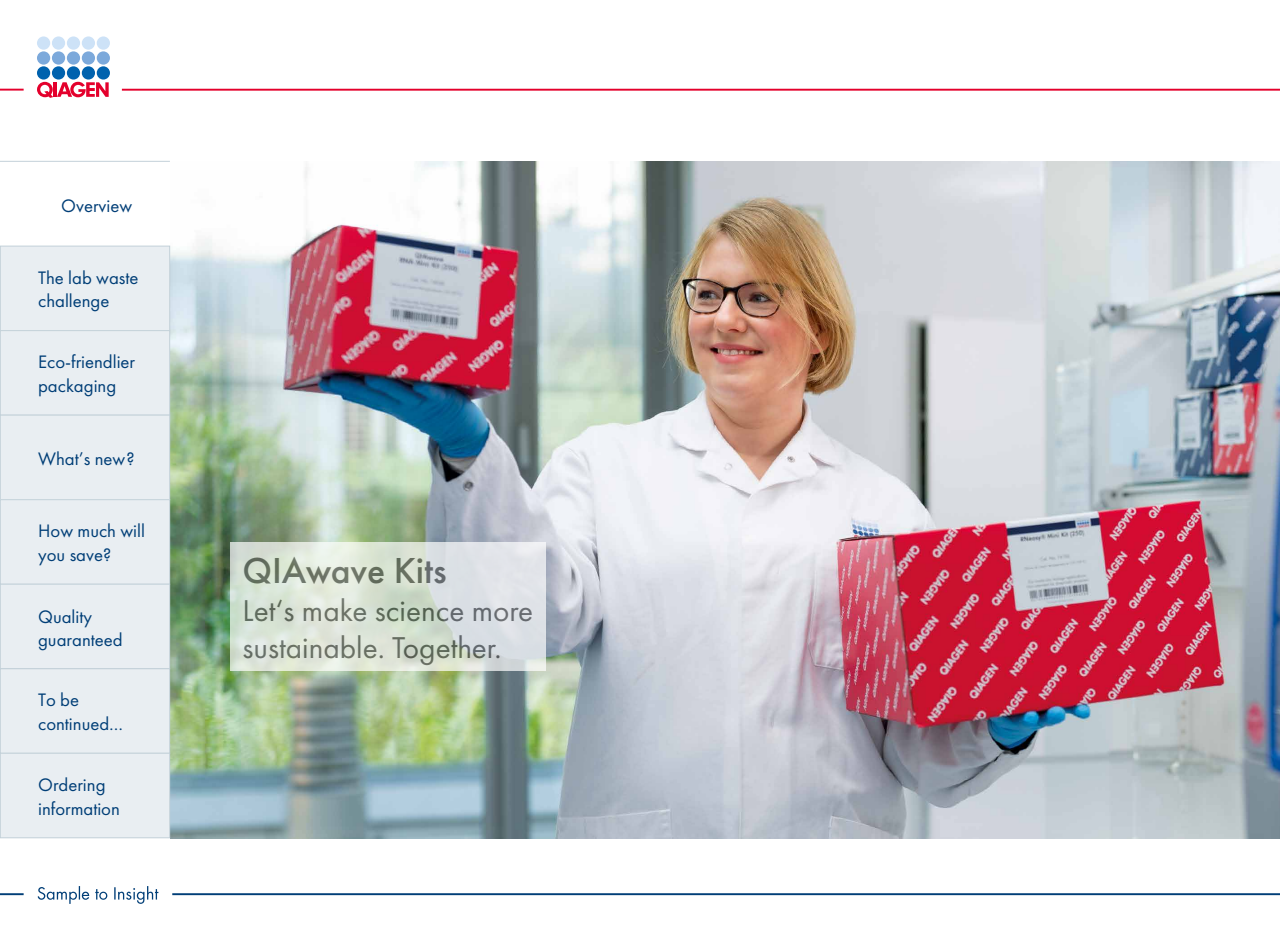
<style>
.page{position:relative;width:1280px;height:935px;background:#fff}
.page>*{position:absolute;margin:0;border:0;box-sizing:border-box;transform-origin:0 0}
.t1{font:500 37.5px "Futura PT";color:#565656}
.t2{font:31.25px/37.5px "Futura PT";color:#565656}
.t3{font:18.75px/23.8px "Futura PT";color:#003e77}
</style>
<div class="page">
<div style="left:37px;top:66px;width:13px;height:14px;background:#0062ae;border-radius:50%"></div>
<div style="left:52px;top:66px;width:13px;height:14px;background:#0062ae;border-radius:50%"></div>
<div style="left:67px;top:66px;width:13px;height:14px;background:#0062ae;border-radius:50%"></div>
<div style="left:82px;top:66px;width:13px;height:14px;background:#0062ae;border-radius:50%"></div>
<div style="left:97px;top:66px;width:13px;height:14px;background:#0062ae;border-radius:50%"></div>
<div style="left:37px;top:51px;width:13px;height:14px;background:#7ca9db;border-radius:50%"></div>
<div style="left:52px;top:51px;width:13px;height:14px;background:#7ca9db;border-radius:50%"></div>
<div style="left:67px;top:51px;width:13px;height:14px;background:#7ca9db;border-radius:50%"></div>
<div style="left:82px;top:51px;width:13px;height:14px;background:#7ca9db;border-radius:50%"></div>
<div style="left:97px;top:51px;width:13px;height:14px;background:#7ca9db;border-radius:50%"></div>
<div style="left:37px;top:36px;width:13px;height:14px;background:#cde2f7;border-radius:50%"></div>
<div style="left:52px;top:36px;width:13px;height:14px;background:#cde2f7;border-radius:50%"></div>
<div style="left:67px;top:36px;width:13px;height:14px;background:#cde2f7;border-radius:50%"></div>
<div style="left:82px;top:36px;width:13px;height:14px;background:#cde2f7;border-radius:50%"></div>
<div style="left:97px;top:36px;width:13px;height:14px;background:#cde2f7;border-radius:50%"></div>
<svg style="left:37px;top:82px;width:72px;height:16px"></svg>
<hr style="left:122px;top:89px;width:1158px;height:2px;background:#e4002c">
<hr style="left:0;top:89px;width:24px;height:2px;background:#e4002c">
<svg style="left:38px;top:886px;width:120px;height:18px"></svg>
<hr style="left:0;top:893px;width:24px;height:2px;background:#003e77">
<hr style="left:172px;top:893px;width:1108px;height:2px;background:#003e77">
<img style="left:170px;top:161px;width:1110px;height:677px">
<div style="left:0;top:246px;width:170px;height:85px;background:#e9eef2"></div>
<div style="left:0;top:246px;width:170px;height:85px;border:1px solid #c3d1d9"></div>
<div style="left:0;top:331px;width:170px;height:84px;background:#e9eef2"></div>
<div style="left:0;top:330px;width:170px;height:85px;border:1px solid #c3d1d9"></div>
<div style="left:0;top:415px;width:170px;height:85px;background:#e9eef2"></div>
<div style="left:0;top:415px;width:170px;height:85px;border:1px solid #c3d1d9"></div>
<div style="left:0;top:500px;width:170px;height:84px;background:#e9eef2"></div>
<div style="left:0;top:499px;width:170px;height:86px;border:1px solid #c3d1d9"></div>
<div style="left:0;top:584px;width:170px;height:85px;background:#e9eef2"></div>
<div style="left:0;top:584px;width:170px;height:85px;border:1px solid #c3d1d9"></div>
<div style="left:0;top:669px;width:170px;height:84px;background:#e9eef2"></div>
<div style="left:0;top:668px;width:170px;height:86px;border:1px solid #c3d1d9"></div>
<div style="left:0;top:753px;width:170px;height:85px;background:#e9eef2"></div>
<div style="left:0;top:753px;width:170px;height:85px;border:1px solid #c3d1d9"></div>
<svg style="left:230px;top:542px;width:316px;height:129px;background:#dbe3db"></svg>
<hr style="left:0;top:161px;width:170px;height:1px;background:#c3d1d9">
<p class="t3" style="left:61px;top:194px;width:73px">Overview</p>
<p class="t3" style="left:38px;top:265px;width:102px">The lab waste challenge</p>
<p class="t3" style="left:38px;top:350px;width:99px">Eco-friendlier packaging</p>
<p class="t3" style="left:38px;top:446px;width:98px">What’s new?</p>
<p class="t3" style="left:38px;top:519px;width:108px">How much will you save?</p>
<p class="t3" style="left:38px;top:604px;width:86px">Quality guaranteed</p>
<p class="t3" style="left:38px;top:688px;width:87px">To be continued…</p>
<p class="t3" style="left:38px;top:773px;width:83px">Ordering information</p>
<h1 class="t1" style="left:242px;top:548px;width:206px">QIAwave Kits</h1>
<h2 class="t2" style="left:242px;top:591px;width:292px">Let‘s make science more sustainable. Together.</h2>
</div>
